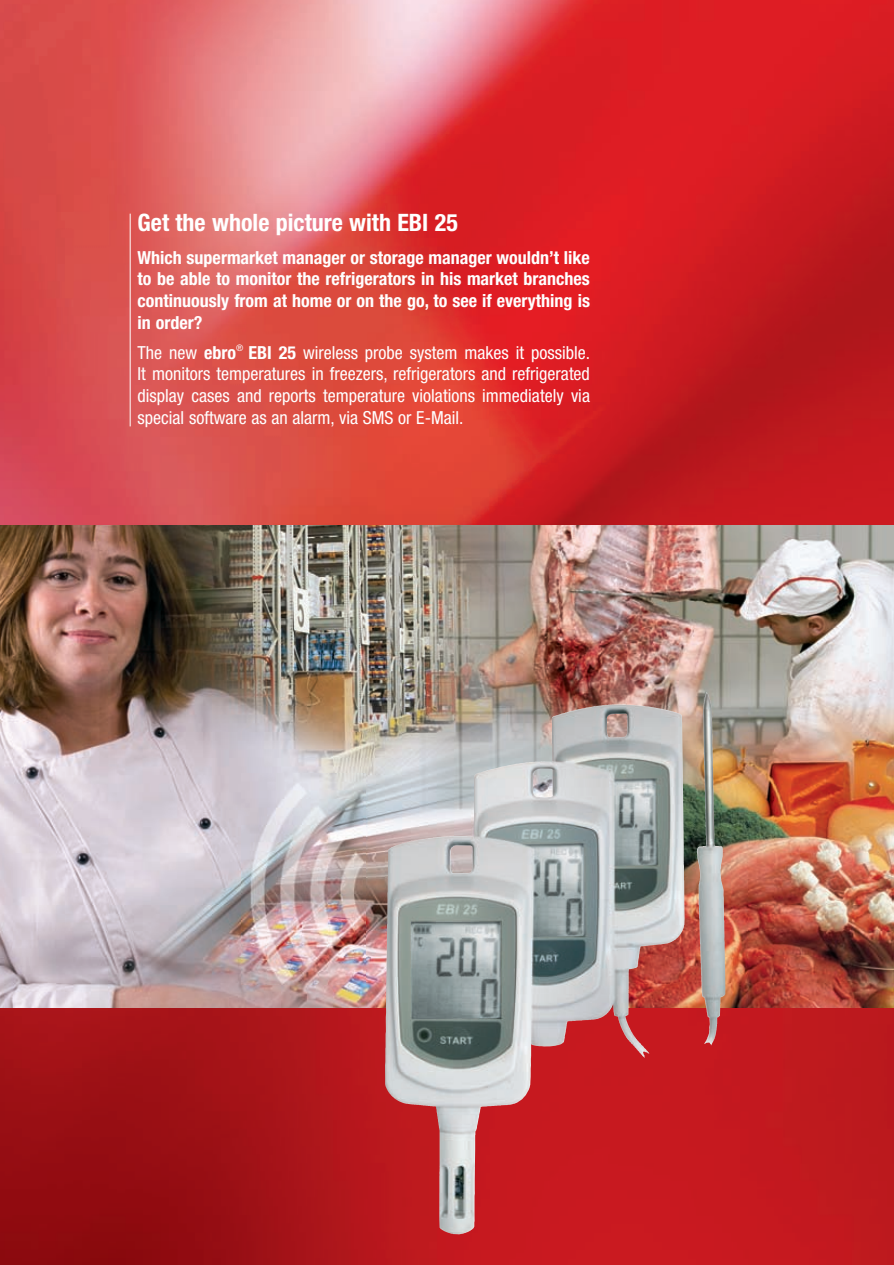
<style>
.page{position:relative;width:894px;height:1265px;background:#fff}
.page>*{position:absolute;margin:0;border:0;box-sizing:border-box;transform-origin:0 0}
.t1{font:700 condensed 24px "Helvetica Neue LT";color:#fff}
.t2{font:condensed 18px/21.6px "Helvetica Neue LT";color:#fff;text-align:justify}
.t3{font:700 condensed 18px/21.6px "Helvetica Neue LT";color:#fff;text-align:justify}
.s1{font-weight:700}
</style>
<div class="page">
<img style="left:0;top:0;width:893px;height:1265px">
<h1 class="t1" style="left:138px;top:214px;width:322px">Get the whole picture with EBI 25</h1>
<p class="t3" style="left:138px;top:248px;width:454px">Which supermarket manager or storage manager wouldn’t like to be able to monitor the refrigerators in his market branches continuously from at home or on the go, to see if everything is in order?</p>
<p class="t2" style="left:138px;top:343px;width:454px">The new <span class="s1">ebro</span><sup>®</sup> <span class="s1">EBI 25</span> wireless probe system makes it possible.<br>It monitors temperatures in freezers, refrigerators and refrigerated display cases and reports temperature violations immediately via special software as an alarm, via SMS or E-Mail.</p>
</div>
